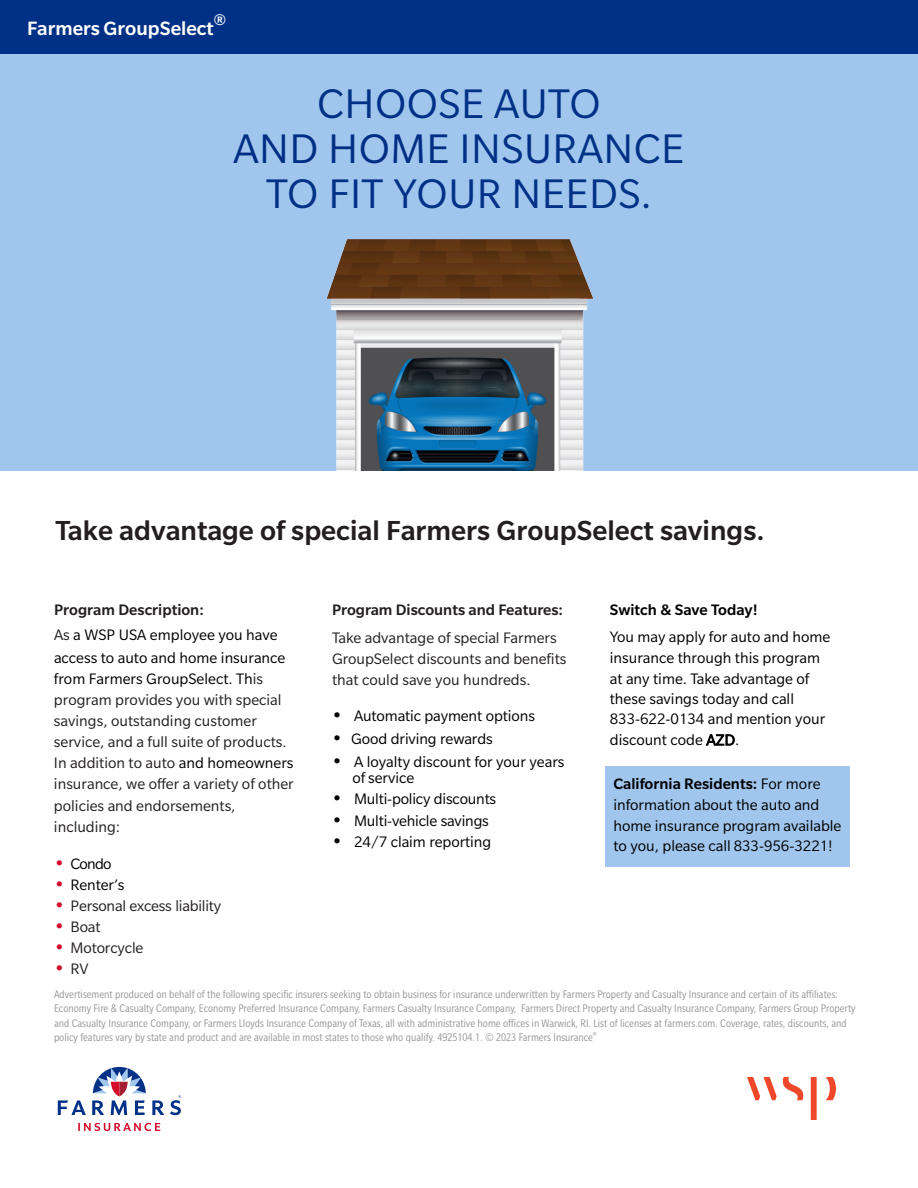
<style>
.page{position:relative;width:918px;height:1188px;background:#fff}
.page>*{position:absolute;margin:0;border:0;box-sizing:border-box;transform-origin:0 0}
.Headline{font:45px/45px "Slate Pro";letter-spacing:.01em;color:#003186;text-align:center}
.Subhead{font:500 30px "Slate Pro";color:#231f20}
.Farmers_GroupSelect{font:500 21px "Slate Pro";color:#fff}
.Body{font:16.5px/20.5px "Slate Pro";color:#000}
.Body-2{font:16.5px/21.1px "Slate Pro";color:#231f20}
.Body-3{font:500 16.5px "Slate Pro";color:#231f20}
.Legal{font:condensed 12px/14.4px "Slate Pro";color:#939598}
.s1{color:#002e85}
.s2{font-weight:500;color:#231f20}
.s3{color:#231f20}
.s4{color:#000}
.s5{font-weight:500;font-size:19.5px;color:#d30d2b}
.s6{font-weight:500;font-size:19.5px}
.s7{font-weight:500}
</style>
<div class="page">
<div style="left:605px;top:766px;width:245px;height:100px;background:#a0c6ee"></div>
<div style="left:0;top:27px;width:918px;height:444px;background:#a0c6ee"></div>
<svg style="left:58px;top:1100px;width:28px;height:15px"></svg>
<svg style="left:78px;top:1123px;width:82px;height:8px"></svg>
<svg style="left:92px;top:1066px;width:72px;height:49px"></svg>
<svg style="left:170px;top:1095px;width:11px;height:20px"></svg>
<div style="left:0;top:0;width:918px;height:54px;background:#003186"></div>
<img style="left:326px;top:239px;width:267px;height:232px">
<img style="left:747px;top:1077px;width:89px;height:42px">
<p class="Farmers_GroupSelect" style="left:27px;top:17px;width:200px">Farmers GroupSelect<sup>®</sup></p>
<p class="Headline" style="left:234px;top:81px;width:452px">CHOOSE AUTO<br><span class="s1">AND HOME</span> INS<span class="s1">U</span>RANCE<br>TO FIT YOUR NEEDS.</p>
<p class="Subhead" style="left:55px;top:514px;width:711px">Take advantage of special Farmers GroupSelect savings.</p>
<p class="Body" style="left:54px;top:597px;width:225px;line-height:25.2px"><span class="s2">Program Description:<br></span><span class="s3">As</span> a WSP USA employee you have</p>
<p class="Body-2" style="left:54px;top:647px;width:241px"><span class="s4">access to auto and home insurance from Farmers GroupSelect. Th</span>is program provides you with special savings, outstanding customer service, and a full suite of products.<br>In addition to auto <span class="s4">and homeowners </span>insurance, we offer a variety of other policies and endorsements, including:</p>
<p class="Body" style="left:54px;top:853px;width:59px"><span class="s5">•</span> Condo</p>
<p class="Body" style="left:54px;top:874px;width:72px"><span class="s5">•</span> Renter’s</p>
<p class="Body-2" style="left:54px;top:895px;width:169px"><span class="s5">•</span> Personal excess liability</p>
<p class="Body-2" style="left:54px;top:916px;width:48px"><span class="s5">•</span> Boat</p>
<p class="Body-2" style="left:54px;top:937px;width:91px"><span class="s5">•</span> Motorcycle</p>
<p class="Body-2" style="left:54px;top:958px;width:36px"><span class="s5">•</span> RV</p>
<p class="Body-3" style="left:332px;top:601px;width:232px">Program Discounts and Features:</p>
<p class="Body-2" style="left:332px;top:627px;width:236px">Take advantage of special Farmers<br>GroupSelect discounts and benefits that could save you hundreds.</p>
<p class="Body" style="left:332px;top:705px;width:205px"><span class="s6">•</span> Automatic payment options</p>
<p class="Body" style="left:332px;top:729px;width:162px"><span class="s6">•</span> Good driving rewards</p>
<p class="Body" style="left:352px;top:754px;width:214px;line-height:15.6px;text-indent:-20px"><span class="s6">•</span> A loyalty discount for your years of service</p>
<p class="Body" style="left:332px;top:788px;width:166px"><span class="s6">•</span> Multi-policy discounts</p>
<p class="Body" style="left:332px;top:810px;width:158px"><span class="s6">•</span> Multi-vehicle savings</p>
<p class="Body" style="left:332px;top:831px;width:161px"><span class="s6">•</span> 24/7 claim reporting</p>
<p class="Body" style="left:610px;top:595px;width:222px;line-height:27.8px"><span class="s7">Switch &amp; Save Today!<br></span>You may apply for auto and home</p>
<p class="Body" style="left:610px;top:648px;width:217px">insurance through this program at any time. Take advantage of these savings today and call<br>833-622-0134 and mention your discount code AZD.</p>
<p class="Body" style="left:613px;top:773px;width:230px"><span class="s7">California Residents:</span> For more information about the auto and home insurance program available to you, please call 833-956-3221!</p>
<p class="Legal" style="left:54px;top:987px;width:803px">Advertisement produced on behalf of the following specific insurers seeking to obtain business for insurance underwritten by Farmers Property and Casualty Insurance and certain of its affiliates:<br>Economy Fire &amp; Casualty Company, Economy Preferred Insurance Company, Farmers Casualty Insurance Company, Farmers Direct Property and Casualty Insurance Company, Farmers Group Property and Casualty Insurance Company, or Farmers Lloyds Insurance Company of Texas, all with administrative home offices in Warwick, RI. List of licenses at farmers.com. Coverage, rates, discounts, and policy features vary by state and product and are available in most states to those who qualify. 4925104.1. © 2023 Farmers Insurance<sup>®</sup></p>
</div>
